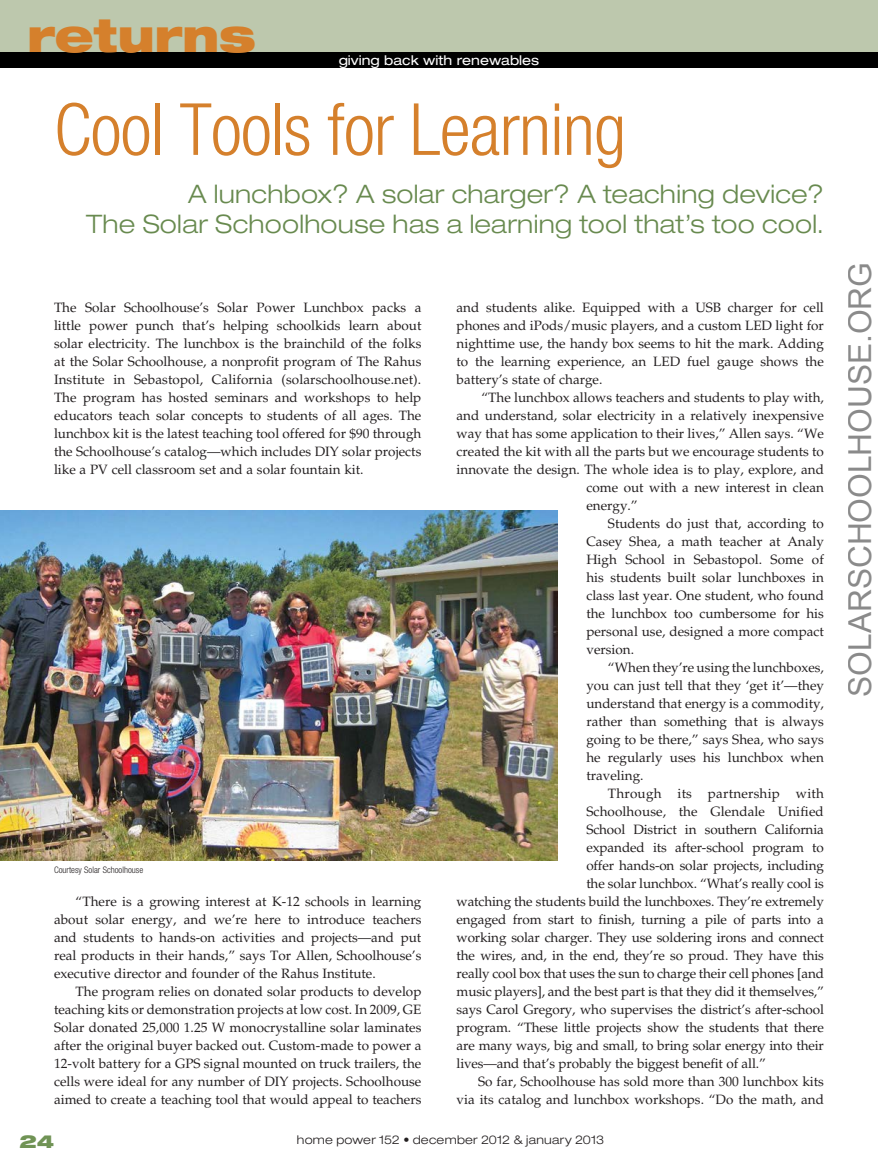
<style>
.page{position:relative;width:878px;height:1175px;background:#fff}
.page>*{position:absolute;margin:0;border:0;box-sizing:border-box;transform-origin:0 0}
.t1{font:300 condensed 72px "Helvetica Neue";letter-spacing:-.01em;color:#d5802c}
.t2{font:900 expanded 45px "Helvetica Neue";letter-spacing:-.01em;color:#d5802c}
.t3{font:31.65px "Arial";color:rgb(0 0 0/.46)}
.t4{font:300 expanded 25.5px/30px "Helvetica Neue";letter-spacing:.01em;color:#688a4f;text-align:right}
.t5{font:900 expanded 18px "Helvetica Neue";color:#709355}
.t6{font:13.5px/18px "Palatino";color:#231f20;text-align:justify}
.t7{font:expanded 13.5px "Helvetica Neue";color:#fff}
.t8{font:300 expanded 12px "Helvetica Neue";letter-spacing:.02em;color:#231f20}
.t9{font:300 condensed 9px "Helvetica Neue";color:#231f20}
</style>
<div class="page">
<img style="left:0;top:510px;width:558px;height:350px">
<div style="left:0;top:0;width:878px;height:68px;background:#bdc8ad"></div>
<div style="left:0;top:52px;width:878px;height:16px;background:#000"></div>
<h2 class="t2" style="left:27px;top:7px;width:230px">returns</h2>
<p class="t7" style="left:338px;top:52px;width:202px">giving back with renewables</p>
<h1 class="t1" style="left:54px;top:88px;width:573px">Cool Tools for Learning</h1>
<h3 class="t4" style="left:86px;top:178px;width:739px">A lunchbox? A solar charger? A teaching device?<br>The Solar Schoolhouse has a learning tool that’s too cool.</h3>
<p class="t6" style="left:54px;top:299px;width:369px">The Solar Schoolhouse’s Solar Power Lunchbox packs a little power punch that’s helping schoolkids learn about solar electricity. The lunchbox is the brainchild of the folks at the Solar Schoolhouse, a nonprofit program of The Rahus Institute in Sebastopol, California (solarschoolhouse.net).<br>The program has hosted seminars and workshops to help educators teach solar concepts to students of all ages. The lunchbox kit is the latest teaching tool offered for $90 through the Schoolhouse’s catalog—which includes DIY solar projects like a PV cell classroom set and a solar fountain kit.</p>
<p class="t9" style="left:54px;top:864px;width:91px">Courtesy Solar Schoolhouse</p>
<p class="t6" style="left:54px;top:893px;width:369px;text-indent:22px">“There is a growing interest at K-12 schools in learning about solar energy, and we’re here to introduce teachers and students to hands-on activities and projects—and put real products in their hands,” says Tor Allen, Schoolhouse’s executive director and founder of the Rahus Institute.</p>
<p class="t6" style="left:54px;top:983px;width:369px;text-indent:22px">The program relies on donated solar products to develop teaching kits or demonstration projects at low cost. In 2009, GE Solar donated 25,000 1.25 W monocrystalline solar laminates after the original buyer backed out. Custom-made to power a 12-volt battery for a GPS signal mounted on truck trailers, the cells were ideal for any number of DIY projects. Schoolhouse aimed to create a teaching tool that would appeal to teachers</p>
<p class="t6" style="left:456px;top:299px;width:369px">and students alike. Equipped with a USB charger for cell phones and iPods/music players, and a custom LED light for nighttime use, the handy box seems to hit the mark. Adding to the learning experience, an LED fuel gauge shows the battery’s state of charge.</p>
<p class="t6" style="left:481px;top:389px;width:344px">“The lunchbox allows teachers and students to play with,</p>
<p class="t6" style="left:456px;top:407px;width:369px">and understand, solar electricity in a relatively inexpensive</p>
<p class="t6" style="left:456px;top:425px;width:369px">way that has some application to their lives,” Allen says. “We</p>
<p class="t6" style="left:456px;top:443px;width:369px">created the kit with all the parts but we encourage students to</p>
<p class="t6" style="left:456px;top:461px;width:369px">innovate the design. The whole idea is to play, explore, and</p>
<p class="t6" style="left:586px;top:479px;width:239px">come out with a new interest in clean</p>
<p class="t6" style="left:586px;top:497px;width:53px">energy.”</p>
<p class="t6" style="left:608px;top:515px;width:217px">Students do just that, according to</p>
<p class="t6" style="left:586px;top:533px;width:239px">Casey Shea, a math teacher at Analy</p>
<p class="t6" style="left:586px;top:551px;width:239px">High School in Sebastopol. Some of</p>
<p class="t6" style="left:586px;top:569px;width:239px">his students built solar lunchboxes in</p>
<p class="t6" style="left:586px;top:587px;width:239px">class last year. One student, who found</p>
<p class="t6" style="left:586px;top:605px;width:239px">the lunchbox too cumbersome for his</p>
<p class="t6" style="left:586px;top:623px;width:239px">personal use, designed a more compact</p>
<p class="t6" style="left:586px;top:641px;width:49px">version.</p>
<p class="t6" style="left:608px;top:659px;width:217px">“When they’re using the lunchboxes,</p>
<p class="t6" style="left:586px;top:677px;width:239px">you can just tell that they ‘get it’—they</p>
<p class="t6" style="left:586px;top:695px;width:239px">understand that energy is a commodity,</p>
<p class="t6" style="left:586px;top:713px;width:239px">rather than something that is always</p>
<p class="t6" style="left:586px;top:731px;width:239px">going to be there,” says Shea, who says</p>
<p class="t6" style="left:586px;top:749px;width:239px">he regularly uses his lunchbox when</p>
<p class="t6" style="left:586px;top:767px;width:59px">traveling.</p>
<p class="t6" style="left:608px;top:785px;width:217px">Through its partnership with</p>
<p class="t6" style="left:586px;top:803px;width:239px">Schoolhouse, the Glendale Unified</p>
<p class="t6" style="left:586px;top:821px;width:239px">School District in southern California</p>
<p class="t6" style="left:586px;top:839px;width:239px">expanded its after-school program to</p>
<p class="t6" style="left:586px;top:857px;width:239px">offer hands-on solar projects, including</p>
<p class="t6" style="left:586px;top:875px;width:239px">the solar lunchbox. “What’s really cool is</p>
<p class="t6" style="left:456px;top:893px;width:369px">watching the students build the lunchboxes. They’re extremely</p>
<p class="t6" style="left:456px;top:911px;width:369px">engaged from start to finish, turning a pile of parts into a</p>
<p class="t6" style="left:456px;top:929px;width:369px">working solar charger. They use soldering irons and connect</p>
<p class="t6" style="left:456px;top:947px;width:369px">the wires, and, in the end, they’re so proud. They have this</p>
<p class="t6" style="left:456px;top:965px;width:369px">really cool box that uses the sun to charge their cell phones [and</p>
<p class="t6" style="left:456px;top:983px;width:369px">music players], and the best part is that they did it themselves,”</p>
<p class="t6" style="left:456px;top:1001px;width:369px">says Carol Gregory, who supervises the district’s after-school</p>
<p class="t6" style="left:456px;top:1019px;width:369px">program. “These little projects show the students that there</p>
<p class="t6" style="left:456px;top:1037px;width:369px">are many ways, big and small, to bring solar energy into their</p>
<p class="t6" style="left:456px;top:1055px;width:311px">lives—and that’s probably the biggest benefit of all.”</p>
<p class="t6" style="left:478px;top:1073px;width:347px">So far, Schoolhouse has sold more than 300 lunchbox kits</p>
<p class="t6" style="left:456px;top:1091px;width:369px">via its catalog and lunchbox workshops. “Do the math, and</p>
<h3 class="t5" style="left:20px;top:1129px;width:36px">24</h3>
<p class="t8" style="left:297px;top:1132px;width:309px">home power 152 • december 2012 &amp; january 2013</p>
<h3 class="t3" style="left:839px;top:697px;width:436px;rotate:-90deg">SOLARSCHOOLHOUSE.ORG</h3>
</div>
